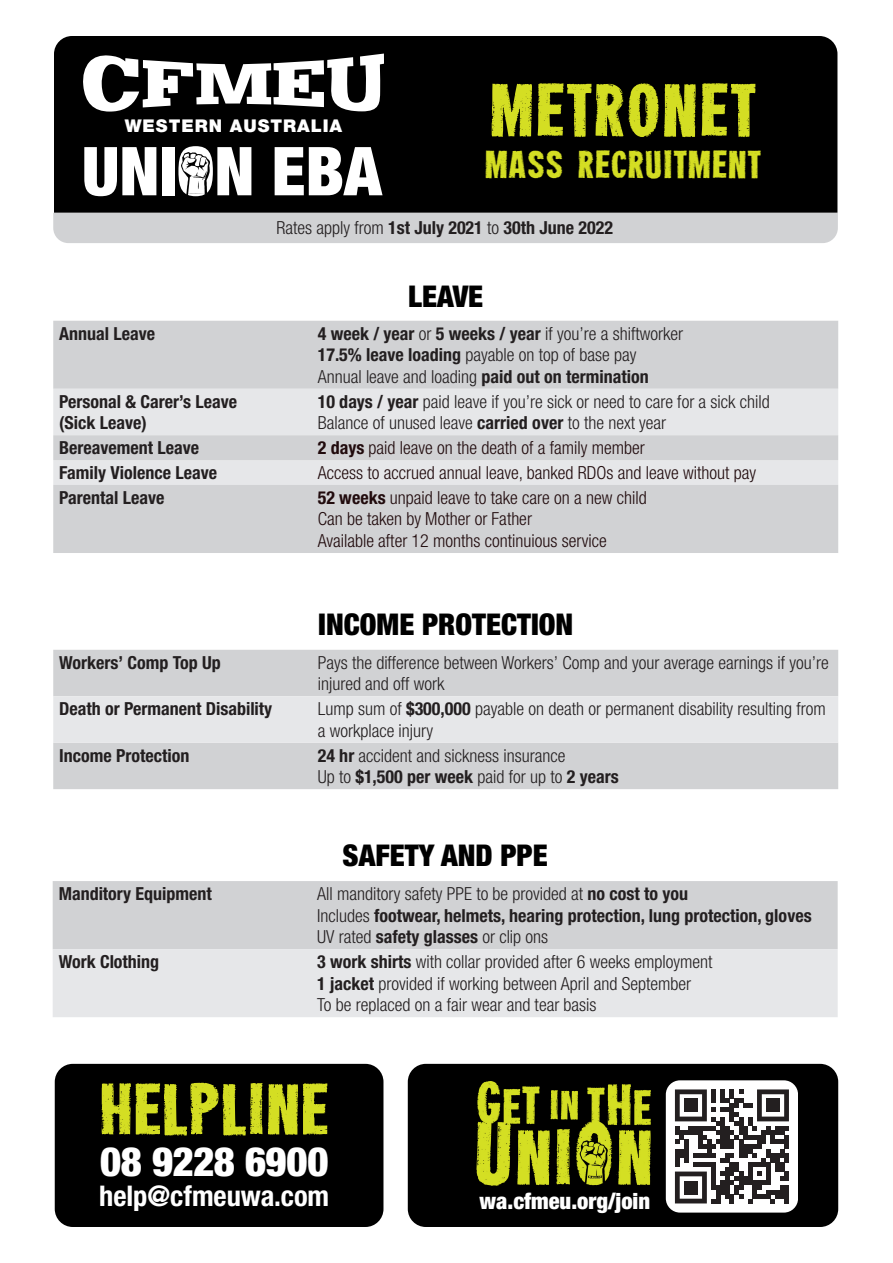
<style>
.page{position:relative;width:893px;height:1263px;background:#fff}
.page>*{position:absolute;margin:0;border:0;box-sizing:border-box;transform-origin:0 0}
.t1{font:900 condensed 67.5px "Helvetica Neue LT Std";color:#fff}
.t2{font:66px "Heavyweight";color:#d4de23;scale:1.25 1}
.Pull_Text{font:63px "Heavyweight";letter-spacing:-.02em;color:#d4de23;scale:1.25 1}
.Pull_Text-2{font:900 condensed 40.5px "Helvetica Neue LT Std";letter-spacing:-.01em;color:#fff}
.t3{font:34.5px "Heavyweight";color:#d4de23;scale:1.25 1}
.t4{font:900 condensed 30px "Helvetica Neue LT Std";color:#000}
.Pull_Text-3{font:700 condensed 28.5px "Helvetica Neue LT Std";color:#fff}
.t5{font:900 condensed 22.5px "Helvetica Neue LT Std";color:#fff}
.t6{font:300 condensed 18px/21.6px "Helvetica Neue LT Std";color:#231f20}
.t7{font:700 condensed 18px "Helvetica Neue LT Std";color:#231f20}
.t8{font:300 condensed 18px/21.6px "Helvetica Neue LT Std";color:#210b0d}
.t9{font:900 17.55px "Helvetica Neue";letter-spacing:.055em;color:#fff}
.s1{font-weight:300}
.s2{font-weight:700}
</style>
<div class="page">
<div style="left:408px;top:1064px;width:430px;height:163px;background:#000;border-radius:18px"></div>
<div style="left:55px;top:1064px;width:328px;height:163px;background:#000;border-radius:18px"></div>
<img style="left:476px;top:1081px;width:175px;height:105px">
<svg style="left:666px;top:1080px;width:132px;height:132px;background:#a4a3a3"></svg>
<div style="left:684px;top:1098px;width:14px;height:14px;background:#231f20"></div>
<div style="left:766px;top:1098px;width:14px;height:14px;background:#231f20"></div>
<div style="left:684px;top:1181px;width:14px;height:13px;background:#231f20"></div>
<div style="left:53px;top:881px;width:785px;height:68px;background:#d1d2d4"></div>
<div style="left:53px;top:949px;width:785px;height:68px;background:#e6e7e9"></div>
<div style="left:53px;top:650px;width:785px;height:139px;background:#d1d2d4"></div>
<div style="left:53px;top:696px;width:785px;height:47px;background:#e6e7e9"></div>
<div style="left:53px;top:321px;width:785px;height:68px;background:#d1d2d4"></div>
<div style="left:53px;top:389px;width:785px;height:96px;background:#e6e7e9"></div>
<div style="left:53px;top:435px;width:785px;height:25px;background:#d1d2d4"></div>
<div style="left:53px;top:485px;width:785px;height:68px;background:#d1d2d4"></div>
<div style="left:54px;top:36px;width:783px;height:177px;background:#000"></div>
<svg style="left:82px;top:54px;width:302px;height:58px"></svg>
<img style="left:181px;top:152px;width:28px;height:44px">
<div style="left:53px;top:213px;width:785px;height:30px;background:#d1d2d4"></div>
<p class="t9" style="left:125px;top:115px;width:219px">WESTERN AUSTRALIA</p>
<p class="t1" style="left:82px;top:130px;width:301px">UNION EBA</p>
<p class="t2" style="left:489px;top:83px;width:216px">METRONET</p>
<p class="t3" style="left:484px;top:150px;width:223px">MASS RECRUITMENT</p>
<p class="t7" style="left:276px;top:217px;width:338px"><span class="s1">Rates apply from</span> 1st July 2021 <span class="s1">to</span> 30th June 2022</p>
<p class="t4" style="left:408px;top:278px;width:77px">LEAVE</p>
<p class="t7" style="left:59px;top:322px;width:97px">Annual Leave</p>
<p class="t6" style="left:318px;top:322px;width:367px"><span class="s2">4 week / year</span> or <span class="s2">5 weeks / year</span> if you’re a shiftworker</p>
<p class="t6" style="left:318px;top:344px;width:320px"><span class="s2">17.5% leave loading</span> payable on top of base pay</p>
<p class="t6" style="left:318px;top:365px;width:332px">Annual leave and loading <span class="s2">paid out on termination</span></p>
<p class="t7" style="left:59px;top:390px;width:179px">Personal &amp; Carer’s Leave</p>
<p class="t7" style="left:59px;top:412px;width:89px">(Sick Leave)</p>
<p class="t6" style="left:318px;top:390px;width:454px"><span class="s2">10 days / year</span> paid leave if you’re sick or need to care for a sick child</p>
<p class="t6" style="left:318px;top:412px;width:350px">Balance of unused leave <span class="s2">carried over</span> to the next year</p>
<p class="t7" style="left:59px;top:437px;width:141px">Bereavement Leave</p>
<p class="t8" style="left:318px;top:437px;width:329px"><span class="s2">2 days</span> paid leave on the death of a family member</p>
<p class="t7" style="left:59px;top:462px;width:159px">Family Violence Leave</p>
<p class="t8" style="left:318px;top:462px;width:440px">Access to accrued annual leave, banked RDOs and leave without pay</p>
<p class="t7" style="left:59px;top:486px;width:107px">Parental Leave</p>
<p class="t8" style="left:318px;top:486px;width:330px"><span class="s2">52 weeks</span> unpaid leave to take care on a new child<br>Can be taken by Mother or Father<br>Available after 12 months continuious service</p>
<p class="t4" style="left:318px;top:605px;width:256px">INCOME PROTECTION</p>
<p class="t7" style="left:59px;top:651px;width:163px">Workers’ Comp Top Up</p>
<p class="t6" style="left:318px;top:651px;width:513px">Pays the difference between Workers’ Comp and your average earnings if you’re injured and off work</p>
<p class="t7" style="left:59px;top:698px;width:215px">Death or Permanent Disability</p>
<p class="t6" style="left:318px;top:698px;width:510px">Lump sum of <span class="s2">$300,000</span> payable on death or permanent disability resulting from a workplace injury</p>
<p class="t7" style="left:59px;top:744px;width:132px">Income Protection</p>
<p class="t6" style="left:318px;top:744px;width:249px"><span class="s2">24 hr</span> accident and sickness insurance</p>
<p class="t7" style="left:318px;top:766px;width:302px"><span class="s1">Up to</span> $1,500 per week <span class="s1">paid for up to</span> 2 years</p>
<p class="t4" style="left:343px;top:837px;width:207px">SAFETY AND PPE</p>
<p class="t7" style="left:59px;top:883px;width:155px">Manditory Equipment</p>
<p class="t6" style="left:317px;top:883px;width:372px">All manditory safety PPE to be provided at <span class="s2">no cost to you</span></p>
<p class="t7" style="left:317px;top:904px;width:496px"><span class="s1">Includes</span> footwear, helmets, hearing protection, lung protection, gloves</p>
<p class="t6" style="left:317px;top:926px;width:233px">UV rated <span class="s2">safety glasses</span> or clip ons</p>
<p class="t7" style="left:59px;top:951px;width:102px">Work Clothing</p>
<p class="t6" style="left:317px;top:951px;width:397px"><span class="s2">3 work shirts</span> with collar provided after 6 weeks employment</p>
<p class="t6" style="left:317px;top:972px;width:375px"><span class="s2">1 jacket</span> provided if working between April and September</p>
<p class="t6" style="left:317px;top:994px;width:281px">To be replaced on a fair wear and tear basis</p>
<p class="Pull_Text" style="left:99px;top:1083px;width:186px">HELPLINE</p>
<p class="Pull_Text-2" style="left:100px;top:1136px;width:230px">08 9228 6900</p>
<p class="Pull_Text-3" style="left:99px;top:1178px;width:231px">help@cfmeuwa.com</p>
<p class="t5" style="left:480px;top:1187px;width:172px">wa.cfmeu.org/join</p>
</div>
